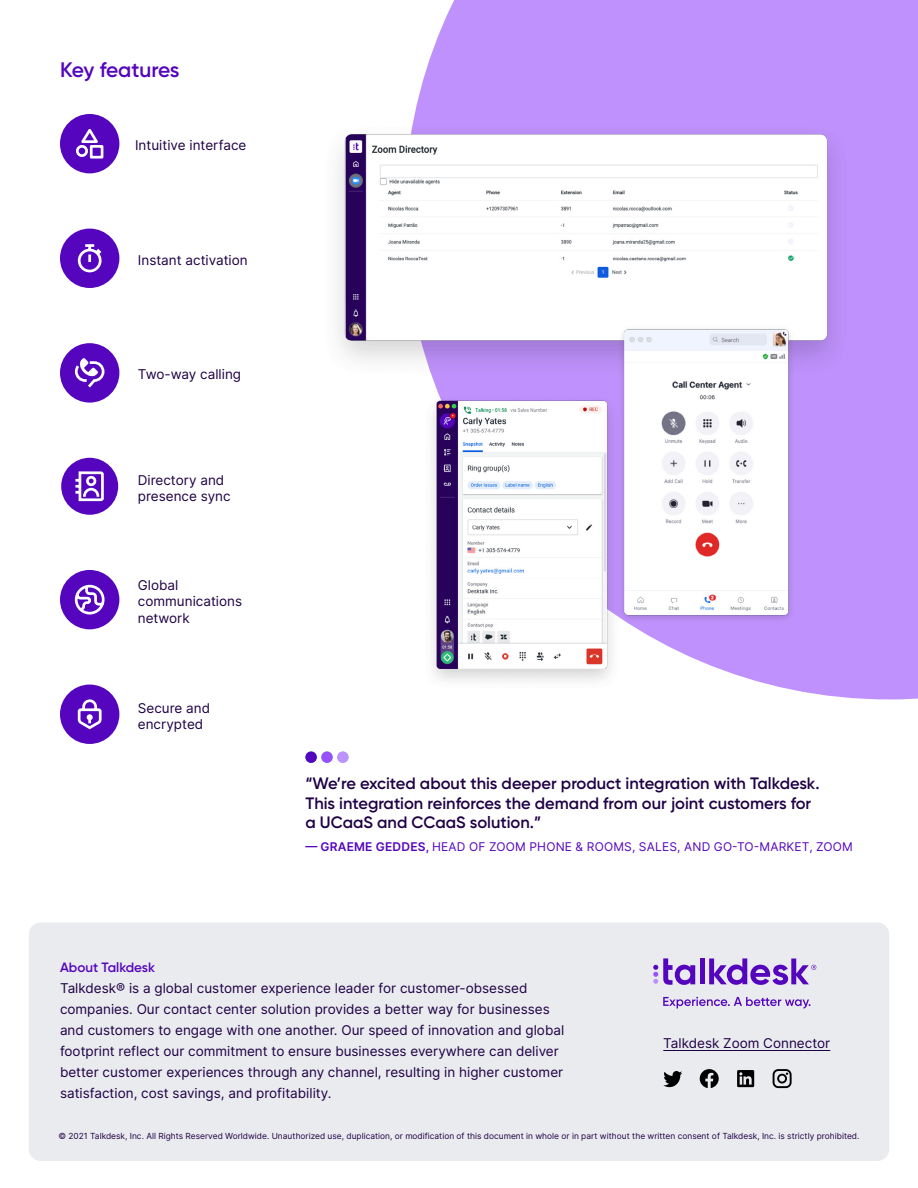
<style>
.page{position:relative;width:918px;height:1188px;background:#fff}
.page>*{position:absolute;margin:0;border:0;box-sizing:border-box;transform-origin:0 0}
.t1{font:600 21px "Gilroy";letter-spacing:-.02em;color:#5405bd}
.t2{font:600 16.5px/19.5px "Gilroy";color:#1e0044}
.t3{font:13.5px/21px "Inter";color:#1e0044}
.t4{font:600 13.5px "Gilroy";color:#5405bd}
.t5{font:12px "Inter";letter-spacing:.015em;color:#5405bd}
.t6{font:8.4px "Inter";color:#1e0044}
.s1{font-weight:600}
</style>
<div class="page">
<div style="left:29px;top:922px;width:860px;height:239px;background:#eaebef;border-radius:12px"></div>
<svg style="left:663px;top:997px;width:148px;height:12px"></svg>
<div style="left:700px;top:959px;width:5px;height:25px;background:#5405bd"></div>
<svg style="left:653px;top:958px;width:42px;height:27px"></svg>
<svg style="left:709px;top:958px;width:107px;height:27px"></svg>
<svg style="left:663px;top:1071px;width:19px;height:16px"></svg>
<svg style="left:700px;top:1069px;width:19px;height:19px"></svg>
<svg style="left:737px;top:1070px;width:17px;height:17px"></svg>
<svg style="left:773px;top:1069px;width:19px;height:19px"></svg>
<div style="left:441px;top:0;width:477px;height:699px;background:#bf91fc"></div>
<img style="left:338px;top:28px;width:512px;height:329px">
<img style="left:354px;top:302px;width:514px;height:394px">
<div style="left:60px;top:343px;width:59px;height:60px;background:#5405bd;border-radius:50%"></div>
<div style="left:61px;top:458px;width:57px;height:57px;background:#5405bd;border-radius:50%"></div>
<div style="left:60px;top:229px;width:59px;height:59px;background:#5405bd;border-radius:50%"></div>
<div style="left:60px;top:685px;width:59px;height:59px;background:#5405bd;border-radius:50%"></div>
<svg style="left:77px;top:699px;width:25px;height:31px"></svg>
<div style="left:60px;top:570px;width:59px;height:59px;background:#5405bd;border-radius:50%"></div>
<div style="left:60px;top:114px;width:59px;height:59px;background:#5405bd;border-radius:50%"></div>
<div style="left:76px;top:145px;width:12px;height:12px;border:3px solid #fff;border-radius:50%"></div>
<svg style="left:78px;top:129px;width:26px;height:30px"></svg>
<svg style="left:77px;top:244px;width:25px;height:29px"></svg>
<svg style="left:74px;top:358px;width:31px;height:30px"></svg>
<svg style="left:75px;top:471px;width:29px;height:31px"></svg>
<svg style="left:74px;top:584px;width:31px;height:31px"></svg>
<hr style="left:663px;top:1050px;width:167px;height:1px;background:#1e0044">
<div style="left:337px;top:752px;width:12px;height:11px;background:#bf91fc;border-radius:50%"></div>
<div style="left:321px;top:752px;width:12px;height:11px;background:#994ffa;border-radius:50%"></div>
<div style="left:305px;top:752px;width:12px;height:11px;background:#5405bd;border-radius:50%"></div>
<h1 class="t1" style="left:60px;top:56px;width:121px">Key features</h1>
<p class="t3" style="left:135px;top:135px;width:113px">Intuitive interface</p>
<p class="t3" style="left:138px;top:249px;width:111px">Instant activation</p>
<p class="t3" style="left:138px;top:364px;width:105px">Two-way calling</p>
<p class="t3" style="left:138px;top:471px;width:94px;line-height:16.5px">Directory and presence sync</p>
<p class="t3" style="left:138px;top:576px;width:106px;line-height:16.5px">Global communications network</p>
<p class="t3" style="left:138px;top:699px;width:74px;line-height:16.5px">Secure and encrypted</p>
<p class="t2" style="left:305px;top:774px;width:516px">“We’re excited about this deeper product integration with Talkdesk.<br>This integration reinforces the demand from our joint customers for a UCaaS and CCaaS solution.”</p>
<p class="t5" style="left:305px;top:838px;width:549px"><span class="s1">— GRAEME GEDDES,</span> HEAD OF ZOOM PHONE &amp; ROOMS, SALES, AND GO-TO-MARKET, ZOOM</p>
<p class="t4" style="left:60px;top:958px;width:96px">About Talkdesk</p>
<p class="t3" style="left:60px;top:977px;width:506px">Talkdesk® is a global customer experience leader for customer-obsessed companies. Our contact center solution provides a better way for businesses and customers to engage with one another. Our speed of innovation and global footprint reflect our commitment to ensure businesses everywhere can deliver better customer experiences through any channel, resulting in higher customer satisfaction, cost savings, and profitability.</p>
<p class="t3" style="left:663px;top:1033px;width:169px">Talkdesk Zoom Connector</p>
<p class="t6" style="left:58px;top:1130px;width:802px">© 2021 Talkdesk, Inc. All Rights Reserved Worldwide. Unauthorized use, duplication, or modification of this document in whole or in part without the written consent of Talkdesk, Inc. is strictly prohibited.</p>
</div>
